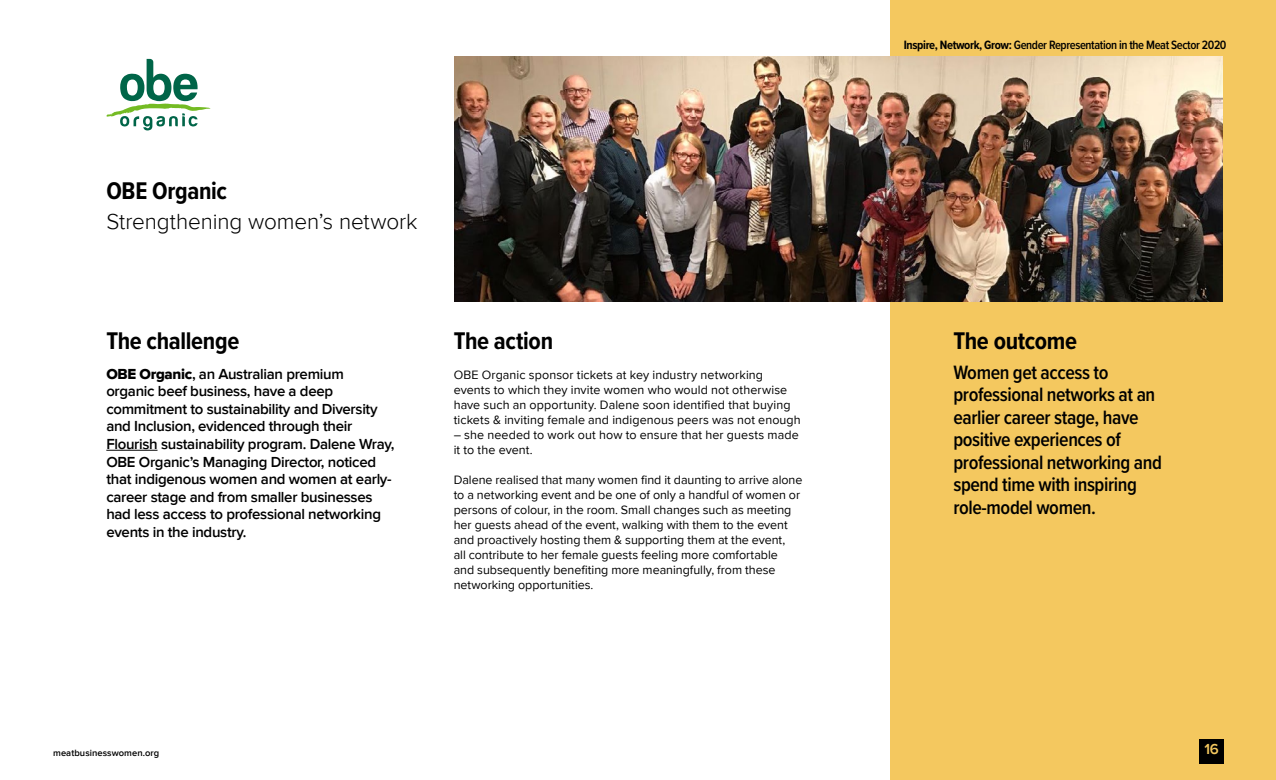
<style>
.page{position:relative;width:1276px;height:780px;background:#fff}
.page>*{position:absolute;margin:0;border:0;box-sizing:border-box;transform-origin:0 0}
.Heading_2{font:700 25px "Proxima Nova Cond";letter-spacing:-.015em;color:#000}
.Heading_1{font:700 25px "Proxima Nova Cond";letter-spacing:-.015em;color:#000}
.Graphic_text{font:300 22.5px "Proxima Nova";letter-spacing:-.005em;color:#000}
.Pull_quote_blue{font:600 20px/22.5px "Proxima Nova Cond";letter-spacing:-.02em;color:#000}
.Intro_para{font:600 15px/17.5px "Proxima Nova";letter-spacing:-.02em;color:#000}
.t1{font:600 15px "Proxima Nova";color:#f4c85f}
.BODY_TEXT{font:12.5px/15px "Proxima Nova";color:#000}
.t2{font:600 12.5px "Proxima Nova Cond";letter-spacing:-.03em;color:#000}
.t3{font:600 9.38px "Proxima Nova";letter-spacing:.005em;color:#000}
.s1{font-family:"Proxima Nova Extrabld";font-weight:400}
.s2{font-weight:700}
</style>
<div class="page">
<div style="left:890px;top:0;width:386px;height:780px;background:#f4c85f"></div>
<hr style="left:106px;top:450px;width:51px;height:1px;background:#000">
<svg style="left:106px;top:59px;width:105px;height:71px"></svg>
<img style="left:455px;top:57px;width:767px;height:244px">
<div style="left:1199px;top:739px;width:25px;height:25px;background:#000"></div>
<p class="Heading_1" style="left:106px;top:172px;width:122px">OBE Organic</p>
<p class="Graphic_text" style="left:106px;top:208px;width:313px">Strengthening women’s network</p>
<p class="Heading_2" style="left:106px;top:322px;width:135px">The challenge</p>
<p class="Intro_para" style="left:106px;top:365px;width:290px"><span class="s1">OBE Organic</span>, an Australian premium organic beef business, have a deep commitment to sustainability and Diversity and Inclusion, evidenced through their Flourish sustainability program. Dalene Wray, OBE Organic’s Managing Director, noticed that indigenous women and women at early&shy;career stage and from smaller businesses had less access to professional networking events in the industry.</p>
<p class="Heading_2" style="left:454px;top:322px;width:101px">The action</p>
<p class="BODY_TEXT" style="left:454px;top:367px;width:348px">OBE Organic sponsor tickets at key industry networking events to which they invite women who would not otherwise have such an opportunity. Dalene soon identified that buying tickets &amp; inviting female and indigenous peers was not enough</p>
<p class="BODY_TEXT" style="left:454px;top:427px;width:346px">– she needed to work out how to ensure that her guests made it to the event.</p>
<p class="BODY_TEXT" style="left:454px;top:472px;width:350px">Dalene realised that many women find it daunting to arrive alone to a networking event and be one of only a handful of women or persons of colour, in the room. Small changes such as meeting her guests ahead of the event, walking with them to the event and proactively hosting them &amp; supporting them at the event,<br>all contribute to her female guests feeling more comfortable<br>and subsequently benefiting more meaningfully, from these networking opportunities.</p>
<p class="t2" style="left:904px;top:35px;width:324px"><span class="s2">Inspire, Network, Grow:</span> Gender Representation in the Meat Sector 2020</p>
<p class="Heading_2" style="left:953px;top:322px;width:125px">The outcome</p>
<p class="Pull_quote_blue" style="left:953px;top:360px;width:210px">Women get access to professional networks at an earlier career stage, have positive experiences of professional networking and spend time with inspiring role-model women.</p>
<p class="t3" style="left:53px;top:747px;width:108px">meatbusinesswomen.org</p>
<p class="t1" style="left:1204px;top:740px;width:16px">16</p>
</div>
